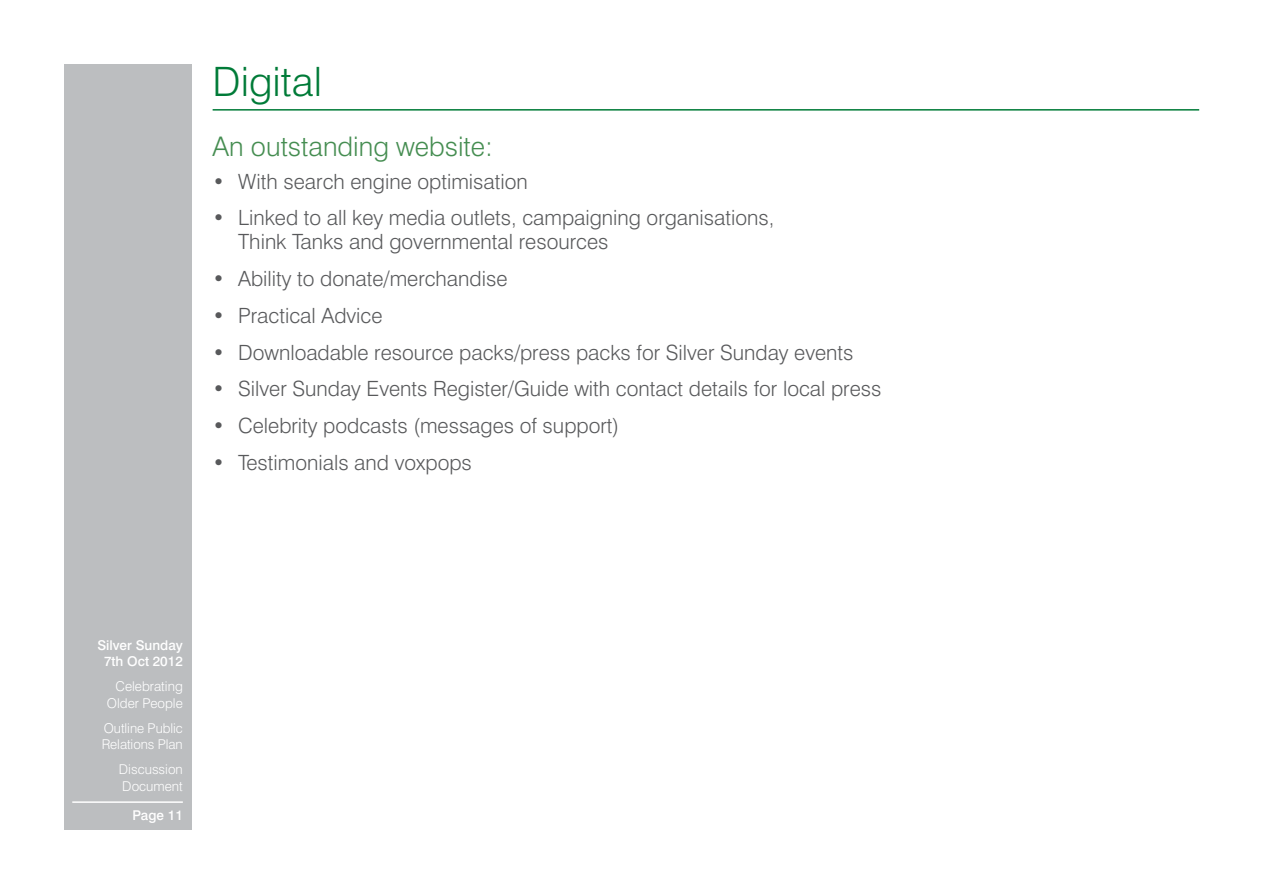
<style>
.page{position:relative;width:1263px;height:893px;background:#fff}
.page>*{position:absolute;margin:0;border:0;box-sizing:border-box;transform-origin:0 0}
.t1{font:300 40.5px "Swiss 721 BT";color:#007b38}
.t2{font:300 27px "Swiss 721 BT";color:#458d51}
.t3{font:300 21px "Swiss 721 BT";color:#58595b}
.t4{font:300 13.5px/16.5px "Swiss 721 BT";color:#fff}
.t5{font:500 13.5px/16.5px "Swiss 721 BT";color:#fff;text-align:center}
</style>
<div class="page">
<div style="left:64px;top:64px;width:127px;height:765px;background:#bcbec0"></div>
<hr style="left:72px;top:801px;width:111px;height:2px;background:#fff">
<hr style="left:213px;top:109px;width:986px;height:2px;background:#007b38">
<h1 class="t1" style="left:213px;top:57px;width:111px">Digital</h1>
<h2 class="t2" style="left:213px;top:130px;width:282px">An outstanding website:</h2>
<p class="t3" style="left:213px;top:168px;width:317px">• With search engine optimisation</p>
<p class="t3" style="left:213px;top:205px;width:563px">• Linked to all key media outlets, campaigning organisations,</p>
<p class="t3" style="left:238px;top:229px;width:372px">Think Tanks and governmental resources</p>
<p class="t3" style="left:213px;top:266px;width:296px">• Ability to donate/merchandise</p>
<p class="t3" style="left:213px;top:303px;width:171px">• Practical Advice</p>
<p class="t3" style="left:213px;top:339px;width:642px">• Downloadable resource packs/press packs for Silver Sunday events</p>
<p class="t3" style="left:213px;top:376px;width:670px">• Silver Sunday Events Register/Guide with contact details for local press</p>
<p class="t3" style="left:213px;top:413px;width:408px">• Celebrity podcasts (messages of support)</p>
<p class="t3" style="left:213px;top:450px;width:261px">• Testimonials and voxpops</p>
<p class="t5" style="left:97px;top:636px;width:87px">Silver Sunday<br>7th Oct 2012</p>
<p class="t4" style="left:107px;top:678px;width:77px;text-align:right">Celebrating<br>Older People</p>
<p class="t4" style="left:102px;top:719px;width:83px">Outline Public<br>Relations Plan</p>
<p class="t4" style="left:119px;top:761px;width:65px">Discussion<br>Document</p>
<p class="t5" style="left:133px;top:807px;width:52px">Page 11</p>
</div>
